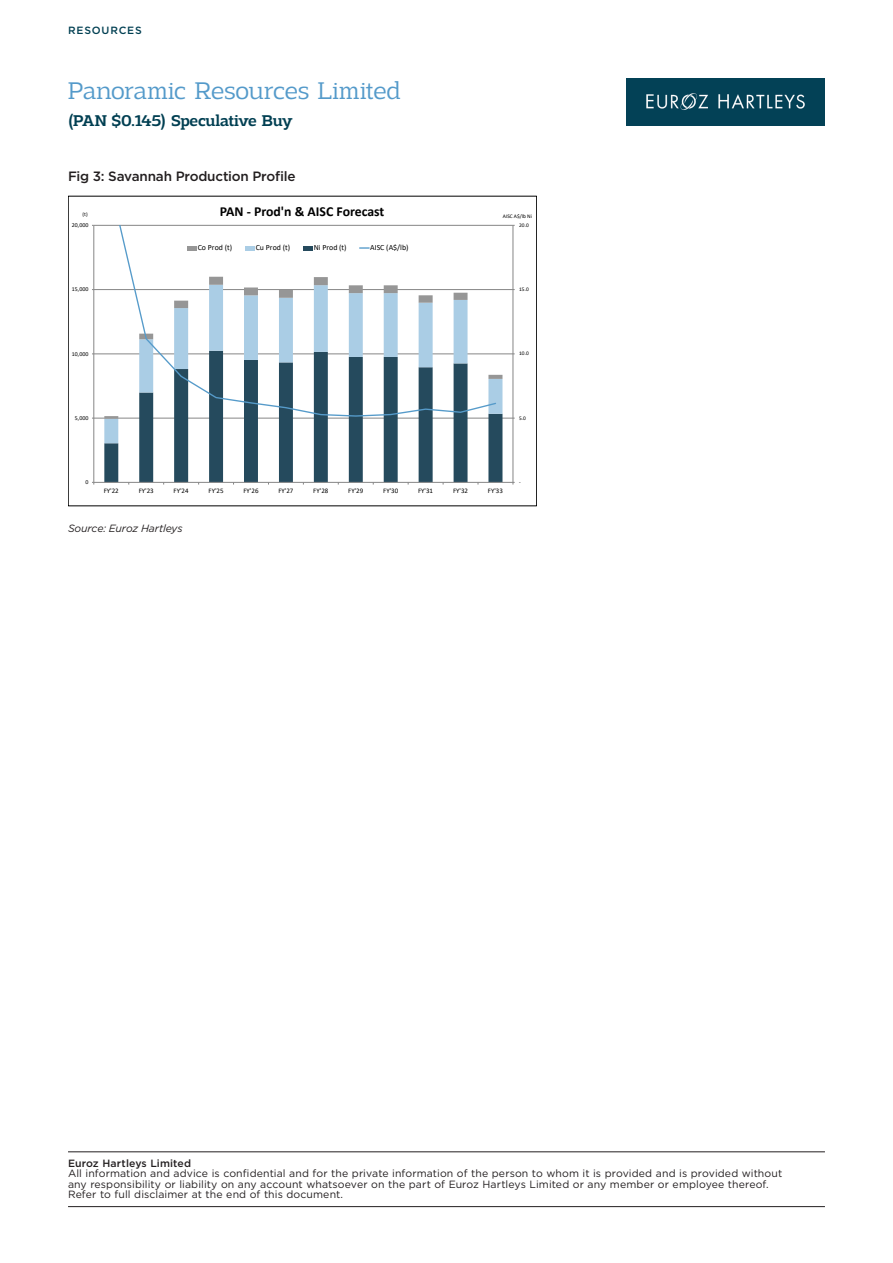
<style>
.page{position:relative;width:893px;height:1263px;background:#fff}
.page>*{position:absolute;margin:0;border:0;box-sizing:border-box;transform-origin:0 0}
.t1{font:300 25.5px "Adria Slab";letter-spacing:-.005em;color:#549aca}
.t2{font:500 16.5px "Adria Slab";letter-spacing:-.025em;color:#013f52}
.t3{font:700 13.8px "Calibri";color:#000}
.t4{font:500 13.5px "Gotham";letter-spacing:-.02em;color:#231f20}
.t5{font:10.5px/10.5px "Gotham";letter-spacing:.01em;color:#231f20}
.t6{font:500 10.5px "Gotham";letter-spacing:.01em;color:#231f20}
.t7{font:italic 10.5px "Gotham";letter-spacing:-.015em;color:#231f20}
.t8{font:500 10.5px "Gotham";letter-spacing:.08em;color:#013f52}
.t9{font:7.8px "Calibri";color:#000}
.t10{font:6.9px "Calibri";color:#000}
.t11{font:5.85px "Calibri";letter-spacing:.005em;color:#000}
.t12{font:5.4px "Calibri";letter-spacing:-.005em;color:#000}
</style>
<div class="page">
<img style="left:627px;top:78px;width:198px;height:48px">
<hr style="left:68px;top:1151px;width:757px;height:1px;background:#231f20">
<hr style="left:68px;top:1206px;width:757px;height:1px;background:#231f20">
<hr style="left:94px;top:418px;width:419px;height:1px;background:#868686">
<hr style="left:94px;top:354px;width:419px;height:1px;background:#868686">
<hr style="left:94px;top:289px;width:419px;height:1px;background:#868686">
<hr style="left:94px;top:225px;width:419px;height:1px;background:#868686">
<svg style="left:104px;top:443px;width:398px;height:39px"></svg>
<svg style="left:104px;top:419px;width:398px;height:24px"></svg>
<svg style="left:104px;top:353px;width:398px;height:66px"></svg>
<hr style="left:513px;top:225px;width:1px;height:257px;background:#868686">
<hr style="left:94px;top:225px;width:1px;height:257px;background:#868686">
<hr style="left:94px;top:482px;width:419px;height:1px;background:#868686">
<svg style="left:110px;top:225px;width:387px;height:192px"></svg>
<hr style="left:187px;top:246px;width:10px;height:4px;background:#969696">
<hr style="left:245px;top:246px;width:10px;height:4px;background:#aacde5">
<hr style="left:303px;top:246px;width:10px;height:4px;background:#254a5d">
<svg style="left:360px;top:247px;width:9px;height:2px"></svg>
<p class="t8" style="left:68px;top:23px;width:75px">RESOURCES</p>
<h1 class="t1" style="left:68px;top:76px;width:334px">Panoramic Resources Limited</h1>
<h2 class="t2" style="left:68px;top:111px;width:226px">(PAN $0.145) Speculative Buy</h2>
<p class="t4" style="left:68px;top:167px;width:229px">Fig 3: Savannah Production Profile</p>
<p class="t12" style="left:83px;top:211px;width:7px">(t)</p>
<h3 class="t3" style="left:220px;top:202px;width:166px">PAN - Prod'n &amp; AISC Forecast</h3>
<p class="t9" style="left:198px;top:242px;width:36px">Co Prod (t)</p>
<p class="t9" style="left:256px;top:242px;width:36px">Cu Prod (t)</p>
<p class="t9" style="left:314px;top:242px;width:35px">Ni Prod (t)</p>
<p class="t9" style="left:370px;top:242px;width:40px">AISC (A$/lb)</p>
<p class="t11" style="left:72px;top:221px;width:18px">20,000</p>
<p class="t12" style="left:503px;top:213px;width:31px">AISC A$/lb Ni</p>
<p class="t12" style="left:519px;top:221px;width:11px">20.0</p>
<p class="t11" style="left:72px;top:285px;width:18px">15,000</p>
<p class="t12" style="left:519px;top:286px;width:11px">15.0</p>
<p class="t11" style="left:72px;top:349px;width:18px">10,000</p>
<p class="t12" style="left:519px;top:350px;width:11px">10.0</p>
<p class="t11" style="left:75px;top:414px;width:15px">5,000</p>
<p class="t12" style="left:519px;top:414px;width:8px">5.0</p>
<p class="t11" style="left:85px;top:478px;width:4px">0</p>
<p class="t12" style="left:519px;top:478px;width:3px">-</p>
<p class="t10" style="left:104px;top:486px;width:17px">FY'22</p>
<p class="t10" style="left:139px;top:486px;width:17px">FY'23</p>
<p class="t10" style="left:174px;top:486px;width:17px">FY'24</p>
<p class="t10" style="left:209px;top:486px;width:17px">FY'25</p>
<p class="t10" style="left:243px;top:486px;width:17px">FY'26</p>
<p class="t10" style="left:278px;top:486px;width:17px">FY'27</p>
<p class="t10" style="left:313px;top:486px;width:17px">FY'28</p>
<p class="t10" style="left:348px;top:486px;width:17px">FY'29</p>
<p class="t10" style="left:383px;top:486px;width:17px">FY'30</p>
<p class="t10" style="left:418px;top:486px;width:17px">FY'31</p>
<p class="t10" style="left:453px;top:486px;width:17px">FY'32</p>
<p class="t10" style="left:488px;top:486px;width:17px">FY'33</p>
<p class="t7" style="left:68px;top:522px;width:116px">Source: Euroz Hartleys</p>
<p class="t6" style="left:68px;top:1156px;width:125px">Euroz Hartleys Limited</p>
<p class="t5" style="left:68px;top:1168px;width:716px">All information and advice is confidential and for the private information of the person to whom it is provided and is provided without any responsibility or liability on any account whatsoever on the part of Euroz Hartleys Limited or any member or employee thereof.<br>Refer to full disclaimer at the end of this document.</p>
</div>
